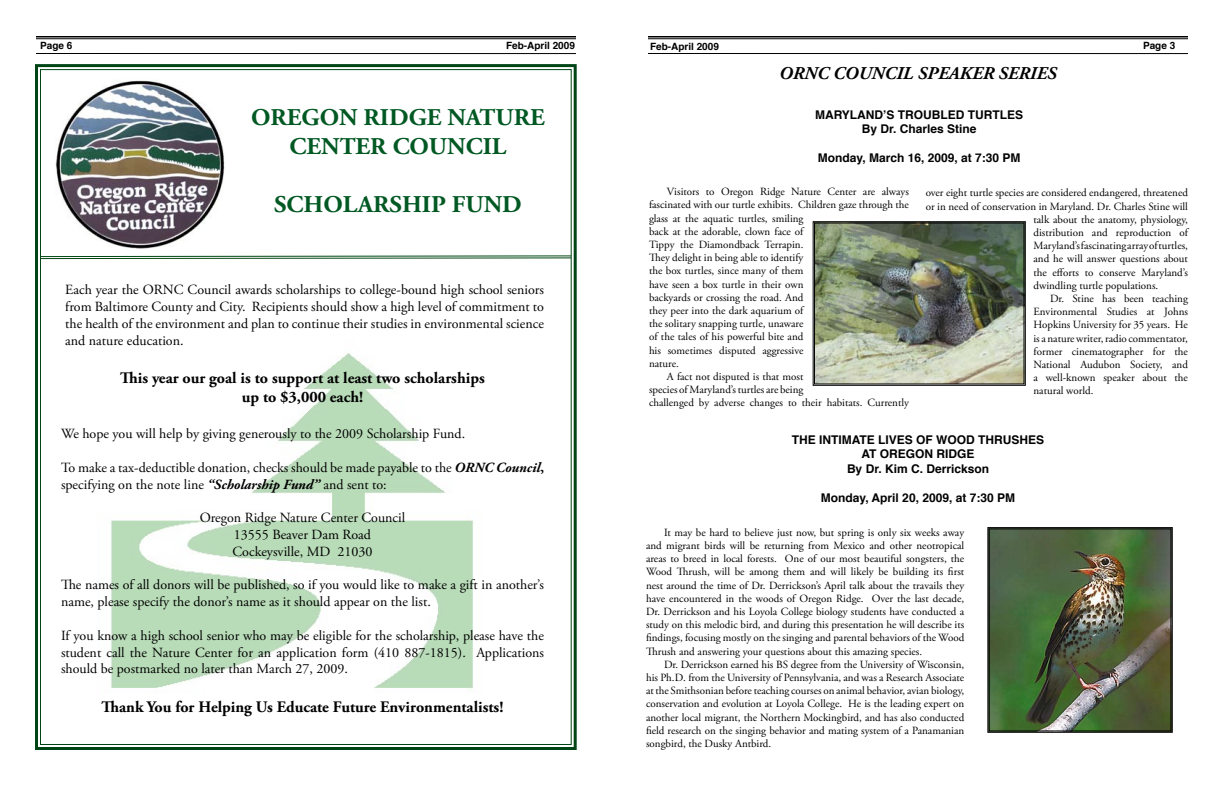
<style>
.page{position:relative;width:1224px;height:792px;background:#fff}
.page>*{position:absolute;margin:0;border:0;box-sizing:border-box;transform-origin:0 0}
.t1{font:700 24px/28.8px "Adobe Garamond Pro";color:#005822;text-align:center}
.t2{font:italic 700 18px "Adobe Garamond Pro";color:#000}
.t3{font:700 16px/19.2px "Adobe Garamond Pro";color:#000;text-align:center}
.t4{font:14px/16.8px "Adobe Garamond Pro";color:#000;text-align:justify}
.t5{font:700 12px/14.4px "Helvetica";color:#000;text-align:center}
.t6{font:11px/13.2px "Adobe Garamond Pro";color:#000;text-align:justify}
.t7{font:700 10px "Helvetica";color:#000}
.s1{font-weight:700;font-style:italic}
.s2{font-weight:700}
</style>
<div class="page">
<svg style="left:35px;top:64px;width:542px;height:686px"></svg>
<hr style="left:36px;top:36px;width:540px;height:2px;background:#000">
<hr style="left:36px;top:38px;width:540px;height:1px;background:#000">
<hr style="left:36px;top:53px;width:540px;height:1px;background:#000">
<hr style="left:648px;top:36px;width:540px;height:2px;background:#000">
<hr style="left:648px;top:38px;width:540px;height:1px;background:#000">
<hr style="left:648px;top:53px;width:540px;height:1px;background:#000">
<img style="left:988px;top:527px;width:185px;height:206px">
<div style="left:989px;top:528px;width:182px;height:203px;border:1px solid #000"></div>
<svg style="left:40px;top:255px;width:532px;height:5px"></svg>
<img style="left:813px;top:221px;width:213px;height:165px">
<div style="left:814px;top:223px;width:210px;height:161px;border:1px solid #000"></div>
<img style="left:56px;top:80px;width:169px;height:169px">
<p class="t7" style="left:40px;top:38px;width:34px">Page 6</p>
<p class="t7" style="left:506px;top:37px;width:70px">Feb-April 2009</p>
<p class="t7" style="left:650px;top:38px;width:70px">Feb-April 2009</p>
<p class="t7" style="left:1143px;top:37px;width:34px">Page 3</p>
<h1 class="t1" style="left:251px;top:104px;width:295px">OREGON RIDGE NATURE<br>CENTER COUNCIL</h1>
<h1 class="t1" style="left:274px;top:190px;width:249px">SCHOLARSHIP FUND</h1>
<p class="t4" style="left:65px;top:282px;width:480px">Each year the ORNC Council awards scholarships to college-bound high school seniors from Baltimore County and City. Recipients should show a high level of commitment to the health of the environment and plan to continue their studies in environmental science and nature education.</p>
<h3 class="t3" style="left:120px;top:369px;width:366px">This year our goal is to support at least two scholarships up to $3,000 each!</h3>
<p class="t4" style="left:61px;top:426px;width:406px">We hope you will help by giving generously to the 2009 Scholarship Fund.</p>
<p class="t4" style="left:61px;top:459px;width:484px">To make a tax-deductible donation, checks should be made payable to the <span class="s1">ORNC Council</span><span class="s2">, </span>specifying on the note line <span class="s1">“Scholarship Fund”</span> and sent to:</p>
<p class="t4" style="left:200px;top:510px;width:207px;text-align:center">Oregon Ridge Nature Center Council<br>13555 Beaver Dam Road<br>Cockeysville, MD 21030</p>
<p class="t4" style="left:61px;top:577px;width:484px">The names of all donors will be published, so if you would like to make a gift in another’s name, please specify the donor’s name as it should appear on the list.</p>
<p class="t4" style="left:61px;top:627px;width:485px">If you know a high school senior who may be eligible for the scholarship, please have the student call the Nature Center for an application form (410 887-1815). Applications should be postmarked no later than March 27, 2009.</p>
<h3 class="t3" style="left:102px;top:697px;width:403px">Thank You for Helping Us Educate Future Environmentalists!</h3>
<h2 class="t2" style="left:779px;top:63px;width:279px">ORNC COUNCIL SPEAKER SERIES</h2>
<p class="t5" style="left:815px;top:108px;width:210px">MARYLAND’S TROUBLED TURTLES<br>By Dr. Charles Stine</p>
<p class="t5" style="left:818px;top:151px;width:204px">Monday, March 16, 2009, at 7:30 PM</p>
<p class="t6" style="left:667px;top:186px;width:243px">Visitors to Oregon Ridge Nature Center are always</p>
<p class="t6" style="left:649px;top:199px;width:262px">fascinated with our turtle exhibits. Children gaze through the</p>
<p class="t6" style="left:649px;top:212px;width:156px">glass at the aquatic turtles, smiling</p>
<p class="t6" style="left:649px;top:225px;width:156px">back at the adorable, clown face of</p>
<p class="t6" style="left:649px;top:238px;width:156px">Tippy the Diamondback Terrapin.</p>
<p class="t6" style="left:649px;top:252px;width:156px">They delight in being able to identify</p>
<p class="t6" style="left:649px;top:265px;width:156px">the box turtles, since many of them</p>
<p class="t6" style="left:649px;top:278px;width:156px">have seen a box turtle in their own</p>
<p class="t6" style="left:649px;top:291px;width:156px">backyards or crossing the road. And</p>
<p class="t6" style="left:649px;top:304px;width:156px">they peer into the dark aquarium of</p>
<p class="t6" style="left:649px;top:318px;width:156px">the solitary snapping turtle, unaware</p>
<p class="t6" style="left:649px;top:331px;width:156px">of the tales of his powerful bite and</p>
<p class="t6" style="left:649px;top:344px;width:156px">his sometimes disputed aggressive</p>
<p class="t6" style="left:649px;top:357px;width:31px">nature.</p>
<p class="t6" style="left:667px;top:370px;width:138px">A fact not disputed is that most</p>
<p class="t6" style="left:649px;top:384px;width:156px">species of Maryland’s turtles are being</p>
<p class="t6" style="left:649px;top:397px;width:261px">challenged by adverse changes to their habitats. Currently</p>
<p class="t6" style="left:926px;top:187px;width:264px">over eight turtle species are considered endangered, threatened</p>
<p class="t6" style="left:926px;top:200px;width:264px">or in need of conservation in Maryland. Dr. Charles Stine will</p>
<p class="t6" style="left:1034px;top:213px;width:156px">talk about the anatomy, physiology,</p>
<p class="t6" style="left:1034px;top:226px;width:156px">distribution and reproduction of</p>
<p class="t6" style="left:1034px;top:240px;width:156px">Maryland’s fascinating array of turtles,</p>
<p class="t6" style="left:1034px;top:253px;width:156px">and he will answer questions about</p>
<p class="t6" style="left:1034px;top:266px;width:156px">the efforts to conserve Maryland’s</p>
<p class="t6" style="left:1034px;top:279px;width:126px">dwindling turtle populations.</p>
<p class="t6" style="left:1050px;top:292px;width:139px">Dr. Stine has been teaching</p>
<p class="t6" style="left:1034px;top:306px;width:156px">Environmental Studies at Johns</p>
<p class="t6" style="left:1034px;top:319px;width:156px">Hopkins University for 35 years. He</p>
<p class="t6" style="left:1034px;top:332px;width:156px">is a nature writer, radio commentator,</p>
<p class="t6" style="left:1034px;top:345px;width:156px">former cinematographer for the</p>
<p class="t6" style="left:1034px;top:358px;width:156px">National Audubon Society, and</p>
<p class="t6" style="left:1034px;top:372px;width:156px">a well-known speaker about the</p>
<p class="t6" style="left:1034px;top:385px;width:62px">natural world.</p>
<p class="t5" style="left:792px;top:433px;width:254px">THE INTIMATE LIVES OF WOOD THRUSHES<br>AT OREGON RIDGE<br>By Dr. Kim C. Derrickson</p>
<p class="t5" style="left:821px;top:490px;width:196px">Monday, April 20, 2009, at 7:30 PM</p>
<p class="t6" style="left:646px;top:526px;width:320px;text-indent:18px">It may be hard to believe just now, but spring is only six weeks away and migrant birds will be returning from Mexico and other neotropical areas to breed in local forests. One of our most beautiful songsters, the Wood Thrush, will be among them and will likely be building its first nest around the time of Dr. Derrickson’s April talk about the travails they have encountered in the woods of Oregon Ridge. Over the last decade, Dr. Derrickson and his Loyola College biology students have conducted a study on this melodic bird, and during this presentation he will describe its findings, focusing mostly on the singing and parental behaviors of the Wood Thrush and answering your questions about this amazing species.</p>
<p class="t6" style="left:646px;top:658px;width:320px;text-indent:18px">Dr. Derrickson earned his BS degree from the University of Wisconsin, his Ph.D. from the University of Pennsylvania, and was a Research Associate at the Smithsonian before teaching courses on animal behavior, avian biology, conservation and evolution at Loyola College. He is the leading expert on another local migrant, the Northern Mockingbird, and has also conducted field research on the singing behavior and mating system of a Panamanian songbird, the Dusky Antbird.</p>
</div>
